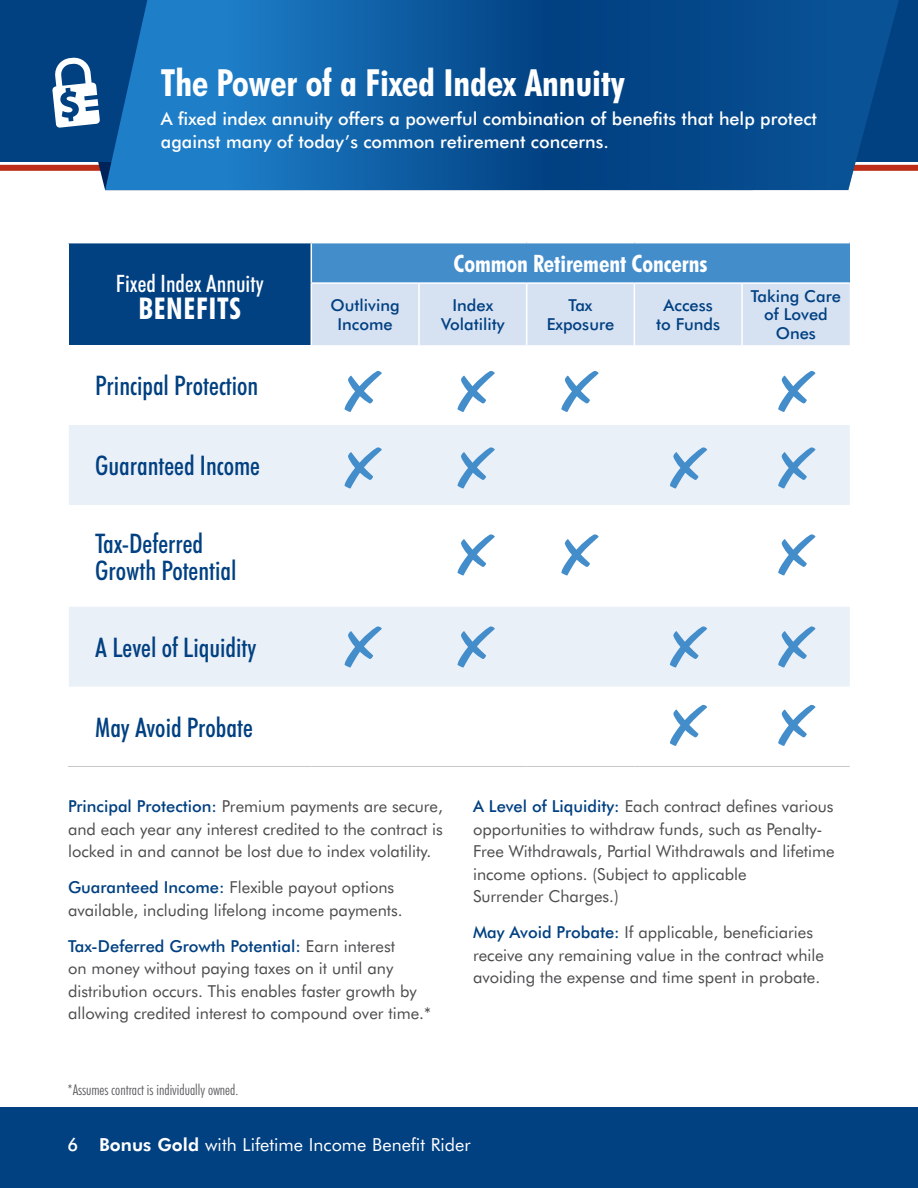
<style>
.page{position:relative;width:918px;height:1188px;background:#fff}
.page>*{position:absolute;margin:0;border:0;box-sizing:border-box;transform-origin:0 0}
.t1{font:700 condensed 37.5px "Futura BT";color:#fff}
.t2{font:700 condensed 30px "Futura BT";letter-spacing:.02em;color:#fff}
.t3{font:500 condensed 27px/27px "Futura BT";color:#014081}
.t4{font:700 condensed 24px "Futura BT";color:#fff}
.t5{font:500 condensed 24px "Futura BT";color:#fff}
.t6{font:500 18px/22.5px "Futura BT";color:#fff}
.t7{font:18px "Futura BT";color:#fff}
.t8{font:16.5px/22.5px "Futura BT";color:#4b4c4d}
.t9{font:500 16.5px/18.8px "Futura BT";color:#014081;text-align:center}
.t10{font:300 condensed 15px "Futura BT";color:#57585a}
.s1{font-weight:500;color:#014081}
.s2{font-weight:800}
</style>
<div class="page">
<div style="left:0;top:165px;width:918px;height:6px;background:#bc2e18"></div>
<div style="left:0;top:0;width:918px;height:162px;background:#014081"></div>
<svg style="left:105px;top:0;width:786px;height:190px"></svg>
<div style="left:0;top:1107px;width:918px;height:81px;background:#014081"></div>
<svg style="left:52px;top:57px;width:48px;height:71px"></svg>
<div style="left:68px;top:243px;width:243px;height:102px;background:#014081"></div>
<div style="left:311px;top:243px;width:539px;height:40px;background:#448dcb"></div>
<div style="left:312px;top:284px;width:538px;height:61px;background:#d6e2f2"></div>
<svg style="left:69px;top:425px;width:781px;height:262px;fill:#eaf0f8"></svg>
<hr style="left:68px;top:243px;width:1px;height:40px;background:#fff">
<hr style="left:68px;top:283px;width:1px;height:62px;background:#fff">
<hr style="left:311px;top:243px;width:1px;height:39px;background:#fff">
<hr style="left:311px;top:282px;width:108px;height:2px;background:#fff">
<hr style="left:419px;top:282px;width:108px;height:2px;background:#fff">
<hr style="left:418px;top:284px;width:2px;height:61px;background:#fff">
<hr style="left:527px;top:282px;width:107px;height:2px;background:#fff">
<hr style="left:526px;top:284px;width:1px;height:61px;background:#fff">
<hr style="left:634px;top:282px;width:108px;height:2px;background:#fff">
<hr style="left:634px;top:284px;width:1px;height:61px;background:#fff">
<hr style="left:742px;top:282px;width:108px;height:2px;background:#fff">
<hr style="left:741px;top:284px;width:2px;height:61px;background:#fff">
<hr style="left:68px;top:766px;width:243px;height:1px;background:#c7c8ca">
<hr style="left:311px;top:766px;width:108px;height:1px;background:#c7c8ca">
<hr style="left:419px;top:766px;width:108px;height:1px;background:#c7c8ca">
<hr style="left:527px;top:766px;width:107px;height:1px;background:#c7c8ca">
<hr style="left:634px;top:766px;width:108px;height:1px;background:#c7c8ca">
<hr style="left:742px;top:766px;width:108px;height:1px;background:#c7c8ca">
<svg style="left:345px;top:371px;width:37px;height:41px"></svg>
<svg style="left:345px;top:447px;width:37px;height:41px"></svg>
<svg style="left:345px;top:626px;width:37px;height:41px"></svg>
<svg style="left:458px;top:371px;width:37px;height:41px"></svg>
<svg style="left:778px;top:371px;width:37px;height:41px"></svg>
<svg style="left:561px;top:371px;width:38px;height:41px"></svg>
<svg style="left:458px;top:447px;width:37px;height:41px"></svg>
<svg style="left:458px;top:534px;width:37px;height:41px"></svg>
<svg style="left:458px;top:626px;width:37px;height:41px"></svg>
<svg style="left:561px;top:534px;width:38px;height:41px"></svg>
<svg style="left:778px;top:447px;width:37px;height:41px"></svg>
<svg style="left:778px;top:534px;width:37px;height:41px"></svg>
<svg style="left:778px;top:626px;width:37px;height:41px"></svg>
<svg style="left:778px;top:705px;width:37px;height:41px"></svg>
<svg style="left:670px;top:626px;width:37px;height:41px"></svg>
<svg style="left:670px;top:705px;width:37px;height:41px"></svg>
<svg style="left:670px;top:447px;width:37px;height:41px"></svg>
<p class="t1" style="left:161px;top:60px;width:465px">The Power of a Fixed Index Annuity</p>
<p class="t6" style="left:161px;top:108px;width:658px">A fixed index annuity offers a powerful combination of benefits that help protect against many of today’s common retirement concerns.</p>
<p class="t5" style="left:116px;top:269px;width:149px">Fixed Index Annuity</p>
<p class="t2" style="left:139px;top:290px;width:104px">BENEFITS</p>
<p class="t3" style="left:95px;top:372px;width:165px">Principal Protection</p>
<p class="t3" style="left:95px;top:452px;width:166px">Guaranteed Income</p>
<p class="t3" style="left:95px;top:529px;width:143px">Tax-Deferred<br>Growth Potential</p>
<p class="t3" style="left:95px;top:634px;width:163px">A Level of Liquidity</p>
<p class="t3" style="left:95px;top:714px;width:159px">May Avoid Probate</p>
<p class="t4" style="left:453px;top:249px;width:256px">Common Retirement Concerns</p>
<p class="t9" style="left:331px;top:296px;width:71px">Outliving<br>Income</p>
<p class="t9" style="left:441px;top:296px;width:65px">Index<br>Volatility</p>
<p class="t9" style="left:547px;top:296px;width:69px">Tax<br>Exposure</p>
<p class="t9" style="left:656px;top:296px;width:66px">Access to Funds</p>
<p class="t9" style="left:751px;top:286px;width:92px">Taking Care of Loved<br>Ones</p>
<p class="t8" style="left:68px;top:795px;width:376px;text-align:justify"><span class="s1">Principal Protection:</span> Premium payments are secure, and each year any interest credited to the contract is locked in and cannot be lost due to index volatility.</p>
<p class="t8" style="left:68px;top:876px;width:336px"><span class="s1">Guaranteed Income:</span> Flexible payout options available, including lifelong income payments.</p>
<p class="t8" style="left:68px;top:935px;width:364px"><span class="s1">Tax-Deferred Growth Potential:</span> Earn interest<br>on money without paying taxes on it until any distribution occurs. This enables faster growth by allowing credited interest to compound over time.*</p>
<p class="t10" style="left:68px;top:1080px;width:172px">*Assumes contract is individually owned.</p>
<p class="t8" style="left:473px;top:795px;width:363px"><span class="s1">A Level of Liquidity:</span> Each contract defines various opportunities to withdraw funds, such as Penalty-Free Withdrawals, Partial Withdrawals and lifetime income options. (Subject to applicable<br>Surrender Charges.)</p>
<p class="t8" style="left:473px;top:921px;width:353px"><span class="s1">May Avoid Probate:</span> If applicable, beneficiaries receive any remaining value in the contract while avoiding the expense and time spent in probate.</p>
<p class="t6" style="left:68px;top:1134px;width:12px">6</p>
<p class="t7" style="left:99px;top:1134px;width:373px"><span class="s2">Bonus Gold</span> with Lifetime Income Benefit Rider</p>
</div>
